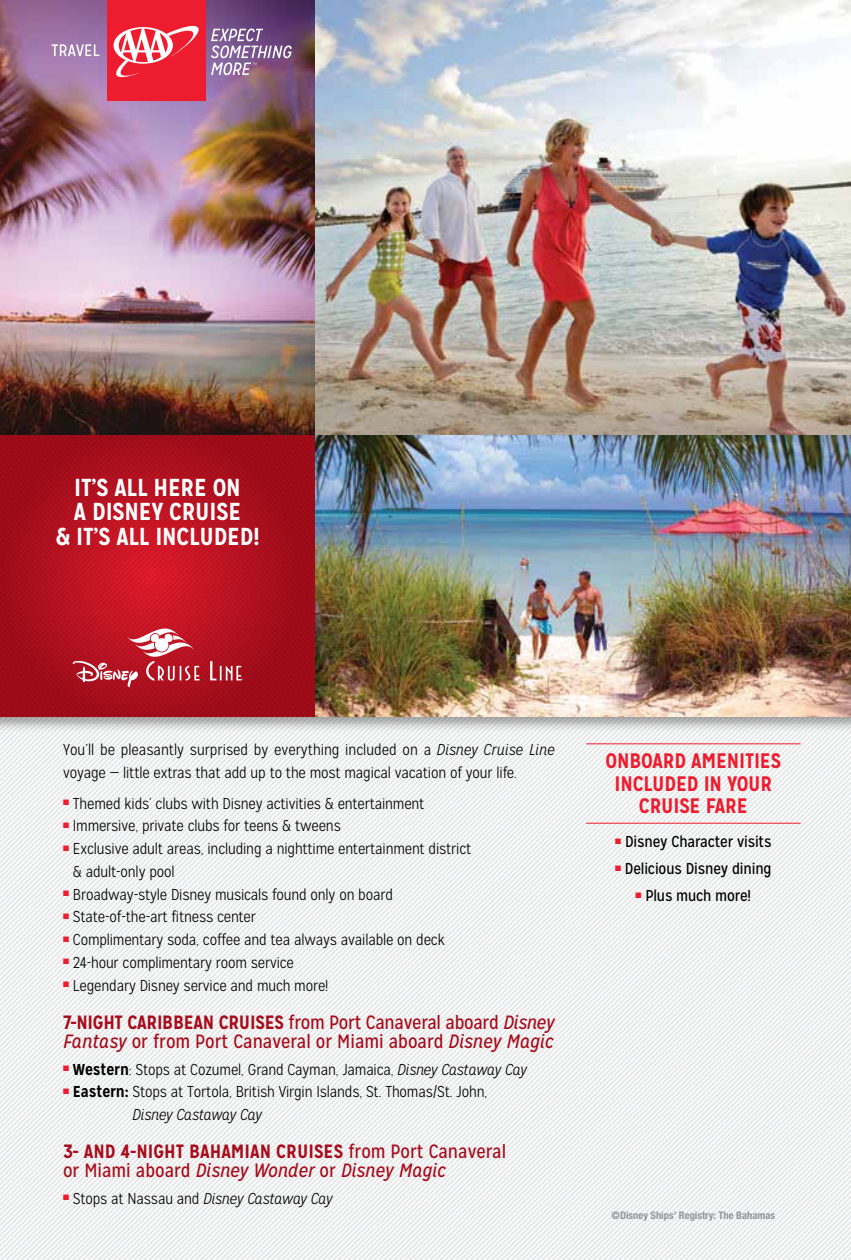
<style>
.page{position:relative;width:851px;height:1260px;background:#fff}
.page>*{position:absolute;margin:0;border:0;box-sizing:border-box;transform-origin:0 0}
.t1{font:700 24.5px/24.5px "Mission Gothic";letter-spacing:-.01em;color:#fff;text-align:center}
.t2{font:700 21px/22.8px "Mission Gothic";letter-spacing:-.01em;color:#ed1c2e;text-align:center}
.t3{font:19.25px/19.2px "Mission Gothic";color:#a70c1b}
.t4{font:300 15.75px/22.8px "Mission Gothic";letter-spacing:-.01em;color:#000}
.t5{font:15.75px "Mission Gothic";letter-spacing:-.01em;color:#000}
.t6{font:italic 300 15.75px "Mission Gothic";letter-spacing:-.02em;color:#000}
.t7{font:700 condensed 10.5px "Helvetica Neue LT Std";color:#939598}
.s1{font-style:italic}
.s2{font-weight:700}
.s3{font-style:normal}
</style>
<div class="page">
<img style="left:0;top:733px;width:850px;height:527px">
<div style="left:0;top:608px;width:850px;height:125px;background:#000;opacity:.35"></div>
<img style="left:0;top:435px;width:315px;height:282px">
<img style="left:315px;top:435px;width:535px;height:282px">
<img style="left:0;top:0;width:315px;height:435px">
<img style="left:315px;top:0;width:535px;height:435px">
<hr style="left:586px;top:823px;width:214px;height:1px;background:#ed1c2e">
<hr style="left:586px;top:743px;width:214px;height:1px;background:#ed1c2e">
<svg style="left:210px;top:661px;width:31px;height:19px"></svg>
<svg style="left:73px;top:629px;width:126px;height:59px;background:#c23d49"></svg>
<div style="left:107px;top:0;width:98px;height:100px;background:#ed1c2e"></div>
<svg style="left:114px;top:25px;width:85px;height:53px"></svg>
<svg style="left:211px;top:29px;width:81px;height:46px;background:#9677a0"></svg>
<svg style="left:52px;top:44px;width:47px;height:12px"></svg>
<h1 class="t1" style="left:56px;top:475px;width:205px">IT’S ALL HERE ON<br>A DISNEY CRUISE<br>&amp; IT’S ALL INCLUDED!</h1>
<p class="t4" style="left:63px;top:739px;width:493px">You’ll be pleasantly surprised by everything included on a <span class="s1">Disney Cruise Line </span>voyage — little extras that add up to the most magical vacation of your life.</p>
<p class="t4" style="left:63px;top:792px;width:363px"><sup>■</sup> Themed kids’ clubs with Disney activities &amp; entertainment</p>
<p class="t4" style="left:63px;top:815px;width:279px"><sup>■</sup> Immersive, private clubs for teens &amp; tweens</p>
<p class="t4" style="left:73px;top:837px;width:400px;text-indent:-10px"><sup>■</sup> Exclusive adult areas, including a nighttime entertainment district &amp; adult-only pool</p>
<p class="t4" style="left:63px;top:883px;width:331px"><sup>■</sup> Broadway-style Disney musicals found only on board</p>
<p class="t4" style="left:63px;top:906px;width:194px"><sup>■</sup> State-of-the-art fitness center</p>
<p class="t4" style="left:63px;top:928px;width:383px"><sup>■</sup> Complimentary soda, coffee and tea always available on deck</p>
<p class="t4" style="left:63px;top:951px;width:232px"><sup>■</sup> 24-hour complimentary room service</p>
<p class="t4" style="left:63px;top:974px;width:267px"><sup>■</sup> Legendary Disney service and much more!</p>
<p class="t3" style="left:63px;top:1013px;width:493px"><span class="s2">7-NIGHT CARIBBEAN CRUISES</span> from Port Canaveral aboard <span class="s1">Disney<br>Fantasy</span> or from Port Canaveral or Miami aboard <span class="s1">Disney Magic</span></p>
<p class="t4" style="left:63px;top:1058px;width:465px"><sup>■</sup> <span class="s2">Western</span>: Stops at Cozumel, Grand Cayman, Jamaica, <span class="s1">Disney Castaway Cay</span></p>
<p class="t4" style="left:132px;top:1081px;width:356px;text-indent:-69px"><sup>■</sup> <span class="s2">Eastern:</span> Stops at Tortola, British Virgin Islands, St. Thomas/St. John,<br><span class="s1">Disney Castaway Cay</span></p>
<p class="t3" style="left:63px;top:1142px;width:444px"><span class="s2">3- AND 4-NIGHT BAHAMIAN CRUISES</span> from Port Canaveral or Miami aboard <span class="s1">Disney Wonder</span> or <span class="s1">Disney Magic</span></p>
<p class="t6" style="left:63px;top:1189px;width:271px"><sup>■</sup> <span class="s3">Stops at Nassau and</span> Disney Castaway Cay</p>
<h2 class="t2" style="left:605px;top:749px;width:177px">ONBOARD AMENITIES<br>INCLUDED IN YOUR<br>CRUISE FARE</h2>
<p class="t5" style="left:615px;top:832px;width:158px"><sup>■</sup> Disney Character visits</p>
<p class="t5" style="left:615px;top:859px;width:158px"><sup>■</sup> Delicious Disney dining</p>
<p class="t5" style="left:635px;top:886px;width:117px"><sup>■</sup> Plus much more!</p>
<p class="t7" style="left:611px;top:1209px;width:165px">©Disney Ships’ Registry: The Bahamas</p>
</div>
